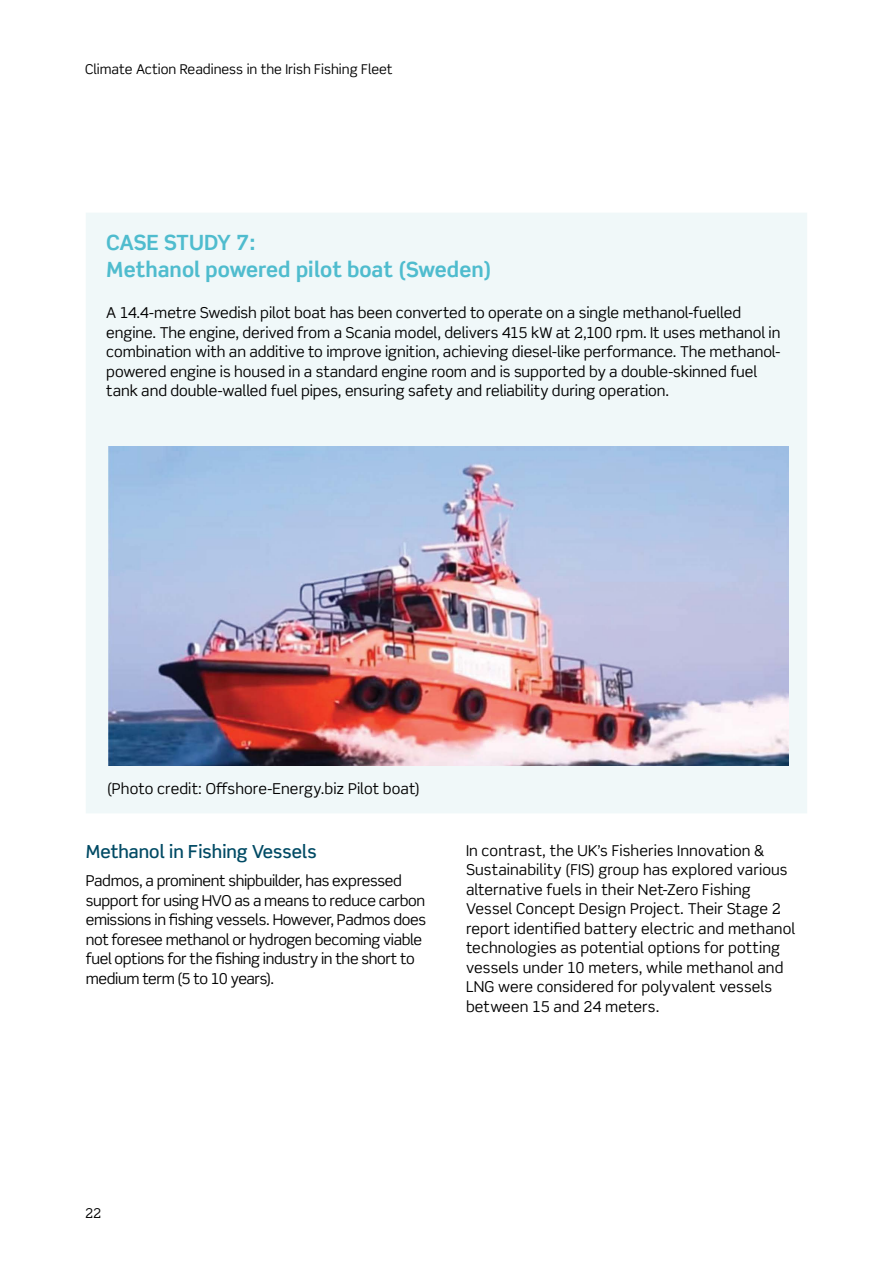
<style>
.page{position:relative;width:893px;height:1263px;background:#fff}
.page>*{position:absolute;margin:0;border:0;box-sizing:border-box;transform-origin:0 0}
.CS_H3{font:700 21px/27px "Scene Pro";color:#4fbcce}
.t1{font:500 18px "Scene Pro";color:#004a64}
.Body{font:15px/19.5px "Scene Pro";letter-spacing:-.005em;color:#000}
.Body-2{font:15px/19.5px "Scene Pro";letter-spacing:-.025em;color:#000}
.t2{font:13.5px "Scene Pro";color:#000}
</style>
<div class="page">
<div style="left:86px;top:213px;width:721px;height:600px;background:#f0f8f9"></div>
<img style="left:108px;top:447px;width:681px;height:319px">
<p class="t2" style="left:85px;top:61px;width:309px">Climate Action Readiness in the Irish Fishing Fleet</p>
<p class="CS_H3" style="left:106px;top:229px;width:387px">CASE STUDY 7:<br>Methanol powered pilot boat (Sweden)</p>
<p class="Body" style="left:106px;top:303px;width:676px">A 14.4-metre Swedish pilot boat has been converted to operate on a single methanol-fuelled engine. The engine, derived from a Scania model, delivers 415 kW at 2,100 rpm. It uses methanol in combination with an additive to improve ignition, achieving diesel-like performance. The methanol&shy;powered engine is housed in a standard engine room and is supported by a double-skinned fuel tank and double-walled fuel pipes, ensuring safety and reliability during operation.</p>
<p class="Body" style="left:107px;top:778px;width:314px">(Photo credit: Offshore-Energy.biz Pilot boat)</p>
<h3 class="t1" style="left:86px;top:840px;width:232px">Methanol in Fishing Vessels</h3>
<p class="Body-2" style="left:86px;top:871px;width:342px">Padmos, a prominent shipbuilder, has expressed support for using HVO as a means to reduce carbon emissions in fishing vessels. However, Padmos does not foresee methanol or hydrogen becoming viable fuel options for the fishing industry in the short to medium term (5 to 10 years).</p>
<p class="Body" style="left:466px;top:840px;width:331px">In contrast, the UK’s Fisheries Innovation &amp; Sustainability (FIS) group has explored various alternative fuels in their Net-Zero Fishing Vessel Concept Design Project. Their Stage 2 report identified battery electric and methanol technologies as potential options for potting vessels under 10 meters, while methanol and LNG were considered for polyvalent vessels between 15 and 24 meters.</p>
<p class="t2" style="left:85px;top:1205px;width:18px">22</p>
</div>
